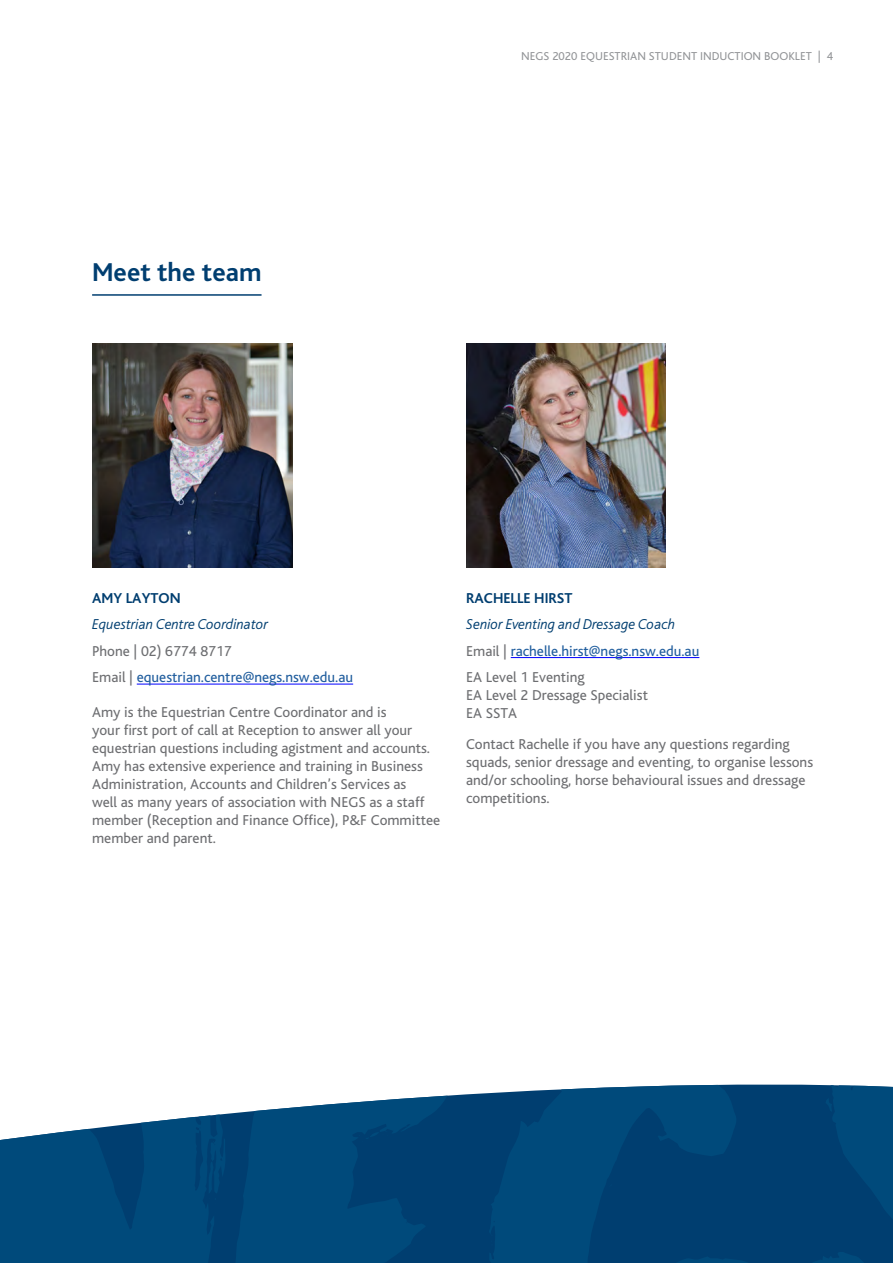
<style>
.page{position:relative;width:893px;height:1263px;background:#fff}
.page>*{position:absolute;margin:0;border:0;box-sizing:border-box;transform-origin:0 0}
.t1{font:700 27px "Bliss";color:#003e70}
.t2{font:15px/18px "Bliss";color:#6d6e71}
.t3{font:italic 300 15px/26.5px "Bliss";color:#003e70}
.t4{font:15px/26.5px "Bliss";color:#215e9e}
.t5{font:700 15px "Bliss";color:#003e70}
.t6{font:12px "Bliss";color:#939598}
.s1{color:#6d6e71}
.s2{font-weight:400;font-style:normal;color:#6d6e71}
.s3{font-weight:400;font-style:normal;color:#215e9e}
</style>
<div class="page">
<hr style="left:92px;top:294px;width:170px;height:2px;background:#003e70">
<hr style="left:137px;top:684px;width:216px;height:1px;background:#00f">
<hr style="left:511px;top:657px;width:188px;height:1px;background:#00f">
<img style="left:93px;top:344px;width:200px;height:224px">
<img style="left:466px;top:344px;width:200px;height:224px">
<svg style="left:0;top:1084px;width:893px;height:179px;background:#185683"></svg>
<h1 class="t1" style="left:92px;top:259px;width:171px">Meet the team</h1>
<p class="t6" style="left:521px;top:50px;width:313px">NEGS 2020 EQUESTRIAN STUDENT INDUCTION BOOKLET | 4</p>
<p class="t5" style="left:92px;top:590px;width:90px">AMY LAYTON</p>
<p class="t3" style="left:92px;top:611px;width:178px">Equestrian Centre Coordinator</p>
<p class="t4" style="left:92px;top:638px;width:263px"><span class="s1">Phone | 02) 6774 8717<br>Email |</span> equestrian.centre@negs.nsw.edu.au</p>
<p class="t2" style="left:92px;top:703px;width:350px">Amy is the Equestrian Centre Coordinator and is<br>your first port of call at Reception to answer all your equestrian questions including agistment and accounts.<br>Amy has extensive experience and training in Business Administration, Accounts and Children’s Services as<br>well as many years of association with NEGS as a staff member (Reception and Finance Office), P&amp;F Committee member and parent.</p>
<p class="t5" style="left:466px;top:590px;width:108px">RACHELLE HIRST</p>
<p class="t3" style="left:466px;top:611px;width:235px">Senior Eventing and Dressage Coach<br><span class="s2">Email |</span> <span class="s3">rachelle.hirst@negs.nsw.edu.au<br></span><span class="s2">EA Level 1 Eventing</span></p>
<p class="t2" style="left:466px;top:686px;width:183px">EA Level 2 Dressage Specialist<br>EA SSTA</p>
<p class="t2" style="left:466px;top:735px;width:349px">Contact Rachelle if you have any questions regarding squads, senior dressage and eventing, to organise lessons and/or schooling, horse behavioural issues and dressage competitions.</p>
</div>
